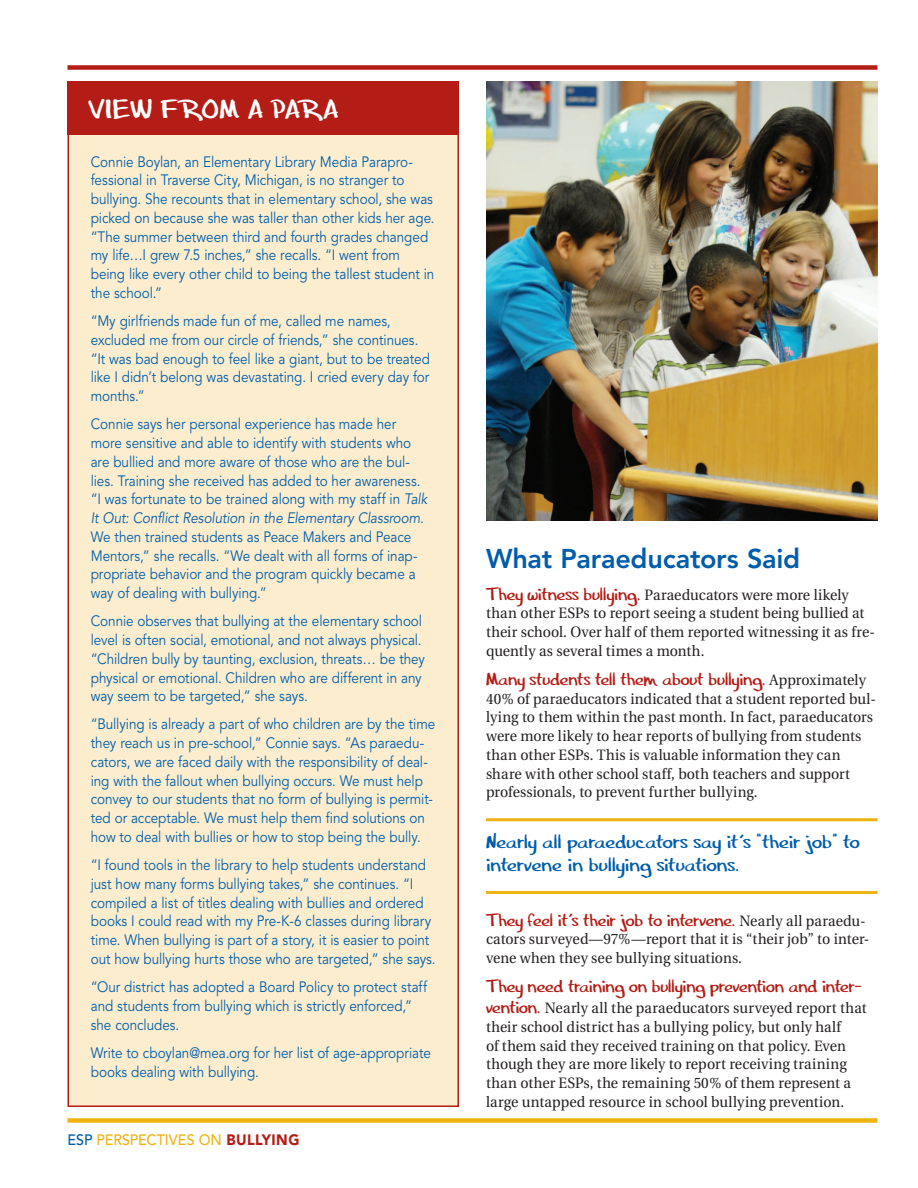
<style>
.page{position:relative;width:918px;height:1188px;background:#fff}
.page>*{position:absolute;margin:0;border:0;box-sizing:border-box;transform-origin:0 0}
.subtitle{font:800 27px "Avenir";letter-spacing:-.01em;color:#015dab}
.SubHead{font:27px "bosilmarker";letter-spacing:.015em;color:#fff}
.out_quotes{font:19.5px/22.5px "bosilmarker";letter-spacing:-.01em;color:#015dab}
.What_Said{font:18px "bosilmarker";letter-spacing:-.015em;color:#b41d15;scale:.95 1}
.box_text{font:15px/18.8px "Avenir";letter-spacing:-.005em;color:#015dab;scale:.9 1}
.What_Said-2{font:15px/18.8px "Utopia";letter-spacing:.005em;color:#231f20;scale:.95 1}
.t1{font:500 15px "Avenir";letter-spacing:-.005em;color:#efb211;scale:.95 1}
.s1{font-style:italic}
.s2{color:#015dab}
.s3{font-weight:900;color:#b41d15}
.s4{font-family:"bosilmarker";font-size:18px;color:#b41d15}
.s5{font-family:"Utopia";font-size:15px;color:#231f20}
</style>
<div class="page">
<div style="left:68px;top:65px;width:810px;height:5px;background:#b41d15"></div>
<div style="left:68px;top:1118px;width:810px;height:5px;background:#efb211"></div>
<hr style="left:486px;top:818px;width:392px;height:3px;background:#efb211">
<hr style="left:486px;top:891px;width:392px;height:3px;background:#efb211">
<div style="left:68px;top:83px;width:390px;height:1023px;background:#fcedce"></div>
<div style="left:68px;top:81px;width:391px;height:54px;background:#b41d15"></div>
<img style="left:486px;top:81px;width:392px;height:439px">
<p class="SubHead" style="left:88px;top:98px;width:252px">VIEW FROM A PARA</p>
<p class="box_text" style="left:91px;top:153px;width:384px">Connie Boylan, an Elementary Library Media Parapro&shy;fessional in Traverse City, Michigan, is no stranger to bullying. She recounts that in elementary school, she was picked on because she was taller than other kids her age. “The summer between third and fourth grades changed my life…I grew 7.5 inches,” she recalls. “I went from being like every other child to being the tallest student in the school.”</p>
<p class="box_text" style="left:91px;top:312px;width:378px">“My girlfriends made fun of me, called me names, excluded me from our circle of friends,” she continues. “It was bad enough to feel like a giant, but to be treated like I didn’t belong was devastating. I cried every day for months.”</p>
<p class="box_text" style="left:91px;top:415px;width:375px">Connie says her personal experience has made her more sensitive and able to identify with students who are bullied and more aware of those who are the bul&shy;lies. Training she received has added to her awareness. “I was fortunate to be trained along with my staff in <span class="s1">Talk It Out: Conflict Resolution in the Elementary Classroom.<br></span>We then trained students as Peace Makers and Peace Mentors,” she recalls. “We dealt with all forms of inap&shy;propriate behavior and the program quickly became a way of dealing with bullying.”</p>
<p class="box_text" style="left:91px;top:612px;width:373px">Connie observes that bullying at the elementary school level is often social, emotional, and not always physical. “Children bully by taunting, exclusion, threats… be they physical or emotional. Children who are different in any way seem to be targeted,” she says.</p>
<p class="box_text" style="left:91px;top:715px;width:384px">“Bullying is already a part of who children are by the time they reach us in pre-school,” Connie says. “As paraedu&shy;cators, we are faced daily with the responsibility of deal&shy;ing with the fallout when bullying occurs. We must help convey to our students that no form of bullying is permit&shy;ted or acceptable. We must help them find solutions on how to deal with bullies or how to stop being the bully.</p>
<p class="box_text" style="left:91px;top:856px;width:385px">“I found tools in the library to help students understand just how many forms bullying takes,” she continues. “I compiled a list of titles dealing with bullies and ordered books I could read with my Pre-K-6 classes during library time. When bullying is part of a story, it is easier to point out how bullying hurts those who are targeted,” she says.</p>
<p class="box_text" style="left:91px;top:978px;width:375px">“Our district has adopted a Board Policy to protect staff and students from bullying which is strictly enforced,” she concludes.</p>
<p class="box_text" style="left:91px;top:1044px;width:379px">Write to cboylan@mea.org for her list of age-appropriate books dealing with bullying.</p>
<p class="t1" style="left:68px;top:1132px;width:246px"><span class="s2">ESP</span> PERSPECTIVES ON <span class="s3">BULLYING</span></p>
<p class="subtitle" style="left:486px;top:542px;width:316px">What Paraeducators Said</p>
<p class="What_Said-2" style="left:486px;top:585px;width:411px"><span class="s4">They witness bullying.</span> Paraeducators were more likely than other ESPs to report seeing a student being bullied at their school. Over half of them reported witnessing it as fre&shy;quently as several times a month.</p>
<p class="What_Said" style="left:486px;top:671px;width:401px">Many students tell them about bullying. <span class="s5">Approximately</span></p>
<p class="What_Said-2" style="left:486px;top:689px;width:412px">40% of paraeducators indicated that a student reported bul&shy;lying to them within the past month. In fact, paraeducators were more likely to hear reports of bullying from students than other ESPs. This is valuable information they can share with other school staff, both teachers and support professionals, to prevent further bullying.</p>
<p class="out_quotes" style="left:486px;top:833px;width:375px">Nearly all paraeducators say it's "their job" to intervene in bullying situations.</p>
<p class="What_Said" style="left:486px;top:912px;width:401px">They feel it's their job to intervene. <span class="s5">Nearly all paraedu-</span></p>
<p class="What_Said-2" style="left:486px;top:930px;width:405px">cators surveyed—97%—report that it is “their job” to inter&shy;vene when they see bullying situations.</p>
<p class="What_Said" style="left:486px;top:978px;width:397px">They need training on bullying prevention and inter-</p>
<p class="What_Said-2" style="left:486px;top:999px;width:402px"><span class="s4">vention.</span> Nearly all the paraeducators surveyed report that their school district has a bullying policy, but only half<br>of them said they received training on that policy. Even though they are more likely to report receiving training than other ESPs, the remaining 50% of them represent a large untapped resource in school bullying prevention.</p>
</div>
